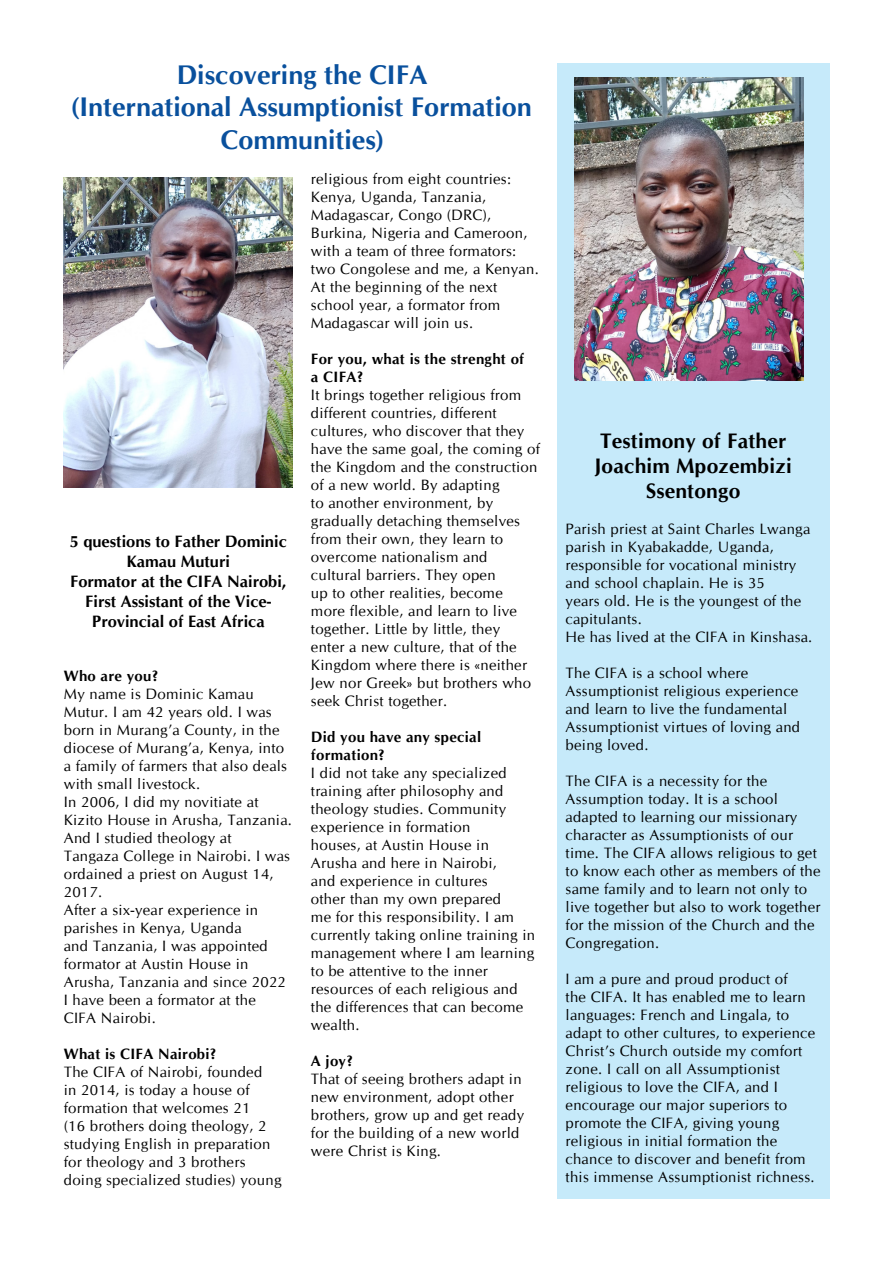
<style>
.page{position:relative;width:893px;height:1263px;background:#fff}
.page>*{position:absolute;margin:0;border:0;box-sizing:border-box;transform-origin:0 0}
._1_titolo_articolo{font:700 27px/32.4px "CG Omega";color:#09509d;text-align:center}
.Normale{font:700 21px/25.2px "CG Omega";letter-spacing:.01em;color:#000;text-align:center}
.Normale-2{font:700 16.5px/19.8px "CG Omega";color:#000;text-align:center}
.Normale-3{font:15px/18px "CG Omega";letter-spacing:.02em;color:#000}
.Normale-4{font:700 15px/18px "CG Omega";letter-spacing:.02em;color:#000}
</style>
<div class="page">
<div style="left:557px;top:64px;width:272px;height:1135px;background:#c6eafa"></div>
<img style="left:64px;top:178px;width:229px;height:309px">
<img style="left:574px;top:78px;width:229px;height:303px">
<p class="_1_titolo_articolo" style="left:72px;top:58px;width:461px">Discovering the CIFA<br>(International Assumptionist Formation<br>Communities)</p>
<p class="Normale-2" style="left:70px;top:532px;width:219px">5 questions to Father Dominic<br>Kamau Muturi</p>
<p class="Normale-2" style="left:70px;top:571px;width:218px">Formator at the CIFA Nairobi,<br>First Assistant of the Vice-<br>Provincial of East Africa</p>
<p class="Normale-4" style="left:64px;top:666px;width:96px">Who are you?</p>
<p class="Normale-3" style="left:64px;top:684px;width:225px">My name is Dominic Kamau<br>Mutur. I am 42 years old. I was born in Murang’a County, in the diocese of Murang’a, Kenya, into a family of farmers that also deals with small livestock.</p>
<p class="Normale-3" style="left:64px;top:792px;width:230px">In 2006, I did my novitiate at<br>Kizito House in Arusha, Tanzania.<br>And I studied theology at<br>Tangaza College in Nairobi. I was ordained a priest on August 14,<br>2017.</p>
<p class="Normale-3" style="left:64px;top:900px;width:224px">After a six-year experience in parishes in Kenya, Uganda<br>and Tanzania, I was appointed formator at Austin House in<br>Arusha, Tanzania and since 2022<br>I have been a formator at the<br>CIFA Nairobi.</p>
<p class="Normale-4" style="left:64px;top:1044px;width:154px">What is CIFA Nairobi?</p>
<p class="Normale-3" style="left:64px;top:1062px;width:219px">The CIFA of Nairobi, founded<br>in 2014, is today a house of formation that welcomes 21<br>(16 brothers doing theology, 2 studying English in preparation for theology and 3 brothers doing specialized studies) young</p>
<p class="Normale-3" style="left:311px;top:170px;width:229px">religious from eight countries:<br>Kenya, Uganda, Tanzania,<br>Madagascar, Congo (DRC),<br>Burkina, Nigeria and Cameroon, with a team of three formators: two Congolese and me, a Kenyan.<br>At the beginning of the next school year, a formator from<br>Madagascar will join us.</p>
<p class="Normale-4" style="left:311px;top:349px;width:215px">For you, what is the strenght of a CIFA?</p>
<p class="Normale-3" style="left:311px;top:386px;width:230px">It brings together religious from different countries, different cultures, who discover that they have the same goal, the coming of the Kingdom and the construction of a new world. By adapting<br>to another environment, by gradually detaching themselves from their own, they learn to overcome nationalism and cultural barriers. They open<br>up to other realities, become more flexible, and learn to live together. Little by little, they<br>enter a new culture, that of the<br>Kingdom where there is «neither<br>Jew nor Greek» but brothers who seek Christ together.</p>
<p class="Normale-4" style="left:311px;top:727px;width:172px">Did you have any special formation?</p>
<p class="Normale-3" style="left:311px;top:764px;width:226px">I did not take any specialized training after philosophy and theology studies. Community experience in formation<br>houses, at Austin House in<br>Arusha and here in Nairobi,<br>and experience in cultures<br>other than my own prepared<br>me for this responsibility. I am currently taking online training in management where I am learning to be attentive to the inner resources of each religious and the differences that can become wealth.</p>
<p class="Normale-4" style="left:311px;top:1051px;width:44px">A joy?</p>
<p class="Normale-3" style="left:311px;top:1070px;width:215px">That of seeing brothers adapt in new environment, adopt other brothers, grow up and get ready for the building of a new world were Christ is King.</p>
<p class="Normale" style="left:594px;top:428px;width:199px">Testimony of Father<br>Joachim Mpozembizi<br>Ssentongo</p>
<p class="Normale-3" style="left:566px;top:520px;width:246px">Parish priest at Saint Charles Lwanga parish in Kyabakadde, Uganda, responsible for vocational ministry and school chaplain. He is 35<br>years old. He is the youngest of the capitulants.</p>
<p class="Normale-3" style="left:566px;top:628px;width:248px">He has lived at the CIFA in Kinshasa.</p>
<p class="Normale-3" style="left:566px;top:664px;width:236px">The CIFA is a school where<br>Assumptionist religious experience and learn to live the fundamental<br>Assumptionist virtues of loving and being loved.</p>
<p class="Normale-3" style="left:566px;top:772px;width:257px">The CIFA is a necessity for the<br>Assumption today. It is a school adapted to learning our missionary character as Assumptionists of our time. The CIFA allows religious to get to know each other as members of the same family and to learn not only to live together but also to work together for the mission of the Church and the<br>Congregation.</p>
<p class="Normale-3" style="left:566px;top:970px;width:251px">I am a pure and proud product of<br>the CIFA. It has enabled me to learn languages: French and Lingala, to adapt to other cultures, to experience Christ’s Church outside my comfort zone. I call on all Assumptionist religious to love the CIFA, and I encourage our major superiors to promote the CIFA, giving young religious in initial formation the chance to discover and benefit from this immense Assumptionist richness.</p>
</div>
